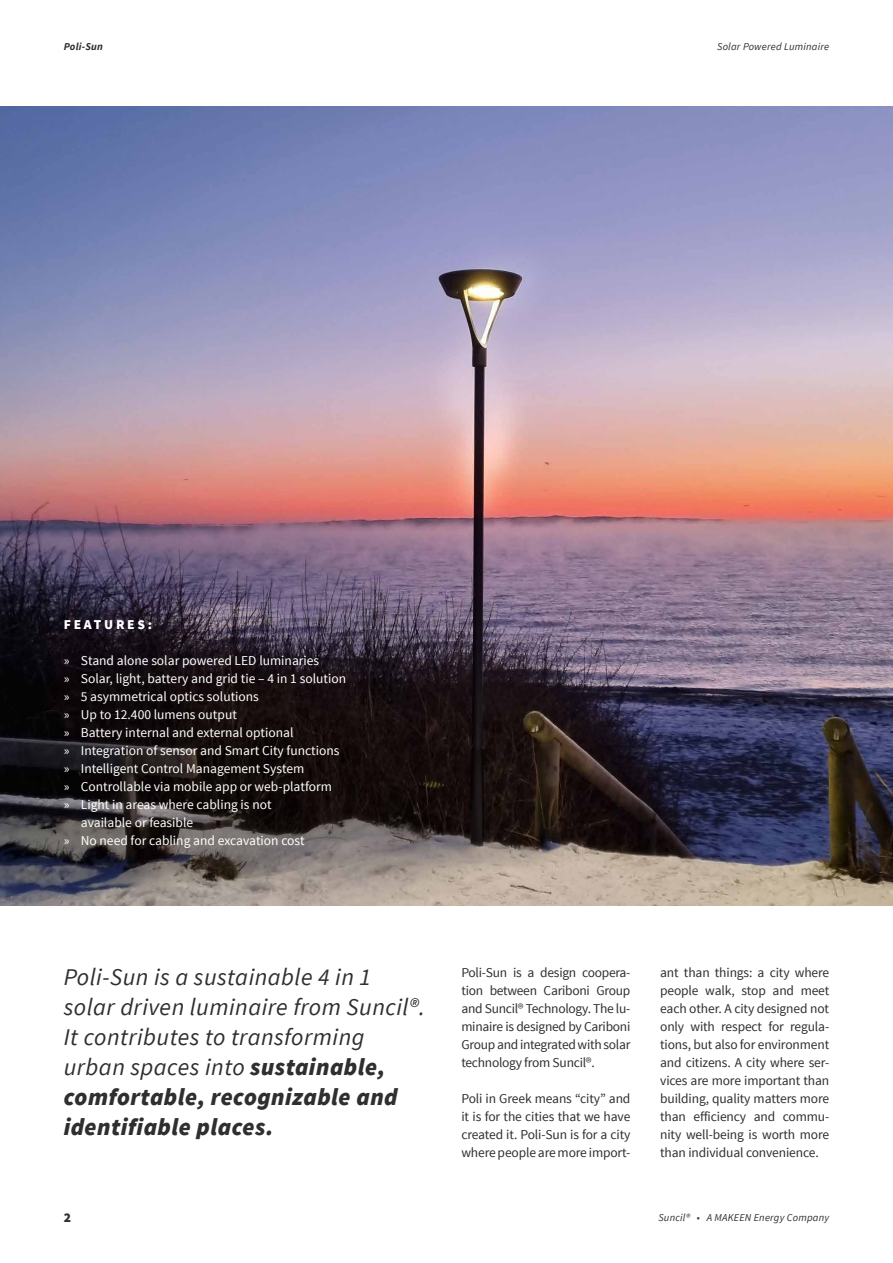
<style>
.page{position:relative;width:893px;height:1263px;background:#fff}
.page>*{position:absolute;margin:0;border:0;box-sizing:border-box;transform-origin:0 0}
.t1{font:italic 24px/30px "Source Sans Pro";letter-spacing:.02em;color:#302f2f}
.t2{font:13.5px/18px "Source Sans Pro";letter-spacing:-.01em;color:#302f2f;text-align:justify}
.t3{font:13.5px "Source Sans Pro";color:#fff}
.t4{font:900 13.5px "Source Sans Pro";letter-spacing:.2em;color:#fff}
.t5{font:900 13.5px "Source Sans Pro";color:#302f2f}
.t6{font:italic 10.5px "Source Sans Pro";letter-spacing:.02em;color:#302f2f}
.t7{font:italic 700 10.5px "Source Sans Pro";letter-spacing:.02em;color:#302f2f}
.s1{font-weight:900}
</style>
<div class="page">
<img style="left:0;top:106px;width:893px;height:800px">
<p class="t7" style="left:64px;top:40px;width:41px">Poli-Sun</p>
<p class="t6" style="left:717px;top:40px;width:114px">Solar Powered Luminaire</p>
<p class="t4" style="left:64px;top:616px;width:90px">FEATURES:</p>
<p class="t3" style="left:64px;top:652px;width:257px">» Stand alone solar powered LED luminaries</p>
<p class="t3" style="left:64px;top:670px;width:284px">» Solar, light, battery and grid tie – 4 in 1 solution</p>
<p class="t3" style="left:64px;top:688px;width:197px">» 5 asymmetrical optics solutions</p>
<p class="t3" style="left:64px;top:706px;width:175px">» Up to 12.400 lumens output</p>
<p class="t3" style="left:64px;top:724px;width:231px">» Battery internal and external optional</p>
<p class="t3" style="left:64px;top:742px;width:277px">» Integration of sensor and Smart City functions</p>
<p class="t3" style="left:64px;top:760px;width:242px">» Intelligent Control Management System</p>
<p class="t3" style="left:64px;top:778px;width:270px">» Controllable via mobile app or web-platform</p>
<p class="t3" style="left:64px;top:796px;width:209px">» Light in areas where cabling is not</p>
<p class="t3" style="left:81px;top:814px;width:114px">available or feasible</p>
<p class="t3" style="left:64px;top:832px;width:242px">» No need for cabling and excavation cost</p>
<h1 class="t1" style="left:64px;top:961px;width:363px">Poli-Sun is a sustainable 4 in 1 solar driven luminaire from Suncil®.<br>It contributes to transforming urban spaces into <span class="s1">sustainable, comfortable, recognizable and identifiable places.</span></h1>
<p class="t2" style="left:461px;top:963px;width:171px">Poli-Sun is a design coopera&shy;tion between Cariboni Group and Suncil® Technology. The lu&shy;minaire is designed by Cariboni Group and integrated with solar technology from Suncil®.</p>
<p class="t2" style="left:461px;top:1089px;width:171px">Poli in Greek means “city” and it is for the cities that we have created it. Poli-Sun is for a city where people are more import-</p>
<p class="t2" style="left:660px;top:963px;width:171px">ant than things: a city where people walk, stop and meet each other. A city designed not only with respect for regula&shy;tions, but also for environment and citizens. A city where ser&shy;vices are more important than building, quality matters more than efficiency and commu&shy;nity well-being is worth more than individual convenience.</p>
<p class="t5" style="left:64px;top:1208px;width:9px">2</p>
<p class="t6" style="left:658px;top:1210px;width:172px">Suncil® • A MAKEEN Energy Company</p>
</div>
